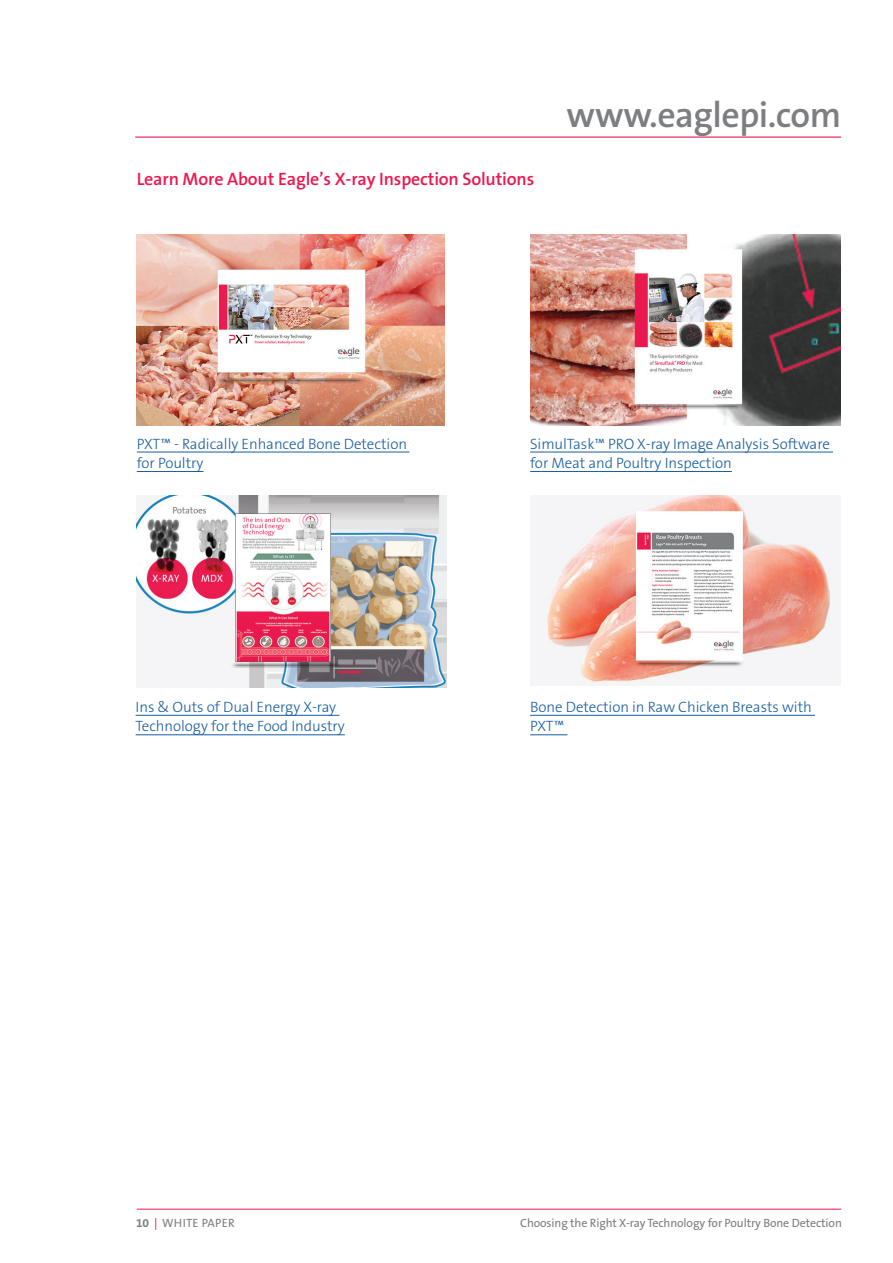
<style>
.page{position:relative;width:893px;height:1263px;background:#fff}
.page>*{position:absolute;margin:0;border:0;box-sizing:border-box;transform-origin:0 0}
.t1{font:600 36px "The Sans B W6";letter-spacing:-.015em;color:#7c7e81}
.t2{font:600 18px "The Sans B W6";letter-spacing:-.01em;color:#ec184f}
.t3{font:300 15px/19.5px "The Sans B W3";letter-spacing:-.005em;color:#175d9e}
.t4{font:12px "The Sans B W5 Plain";letter-spacing:-.01em;color:#7c7e81}
.t5{font:12px "The Sans B W5 Plain";letter-spacing:.025em;color:#7c7e81}
.s1{font-family:"The Sans B W7";font-weight:700}
.s2{color:#ec184f}
</style>
<div class="page">
<hr style="left:137px;top:1209px;width:704px;height:1px;background:#ec184f">
<hr style="left:136px;top:715px;width:203px;height:1px;background:#175d9e">
<hr style="left:136px;top:734px;width:209px;height:1px;background:#175d9e">
<img style="left:137px;top:496px;width:309px;height:191px">
<hr style="left:135px;top:137px;width:706px;height:1px;background:#ec184f">
<img style="left:137px;top:234px;width:307px;height:191px">
<hr style="left:137px;top:452px;width:272px;height:1px;background:#175d9e">
<hr style="left:137px;top:471px;width:66px;height:1px;background:#175d9e">
<img style="left:530px;top:234px;width:310px;height:191px">
<hr style="left:530px;top:452px;width:303px;height:1px;background:#175d9e">
<hr style="left:530px;top:471px;width:202px;height:1px;background:#175d9e">
<img style="left:543px;top:496px;width:288px;height:189px">
<hr style="left:530px;top:715px;width:285px;height:1px;background:#175d9e">
<hr style="left:530px;top:734px;width:37px;height:1px;background:#175d9e">
<p class="t2" style="left:137px;top:168px;width:399px">Learn More About Eagle’s X-ray Inspection Solutions</p>
<h1 class="t1" style="left:567px;top:91px;width:276px">www.eaglepi.com</h1>
<p class="t3" style="left:137px;top:434px;width:272px">PXT™ - Radically Enhanced Bone Detection for Poultry</p>
<p class="t3" style="left:530px;top:434px;width:301px">SimulTask™ PRO X-ray Image Analysis Software for Meat and Poultry Inspection</p>
<p class="t3" style="left:136px;top:697px;width:211px">Ins &amp; Outs of Dual Energy X-ray<br>Technology for the Food Industry</p>
<p class="t3" style="left:530px;top:697px;width:283px">Bone Detection in Raw Chicken Breasts with<br>PXT™</p>
<p class="t5" style="left:136px;top:1215px;width:100px"><span class="s1">10</span> <span class="s2">|</span> WHITE PAPER</p>
<p class="t4" style="left:520px;top:1215px;width:323px">Choosing the Right X-ray Technology for Poultry Bone Detection</p>
</div>
